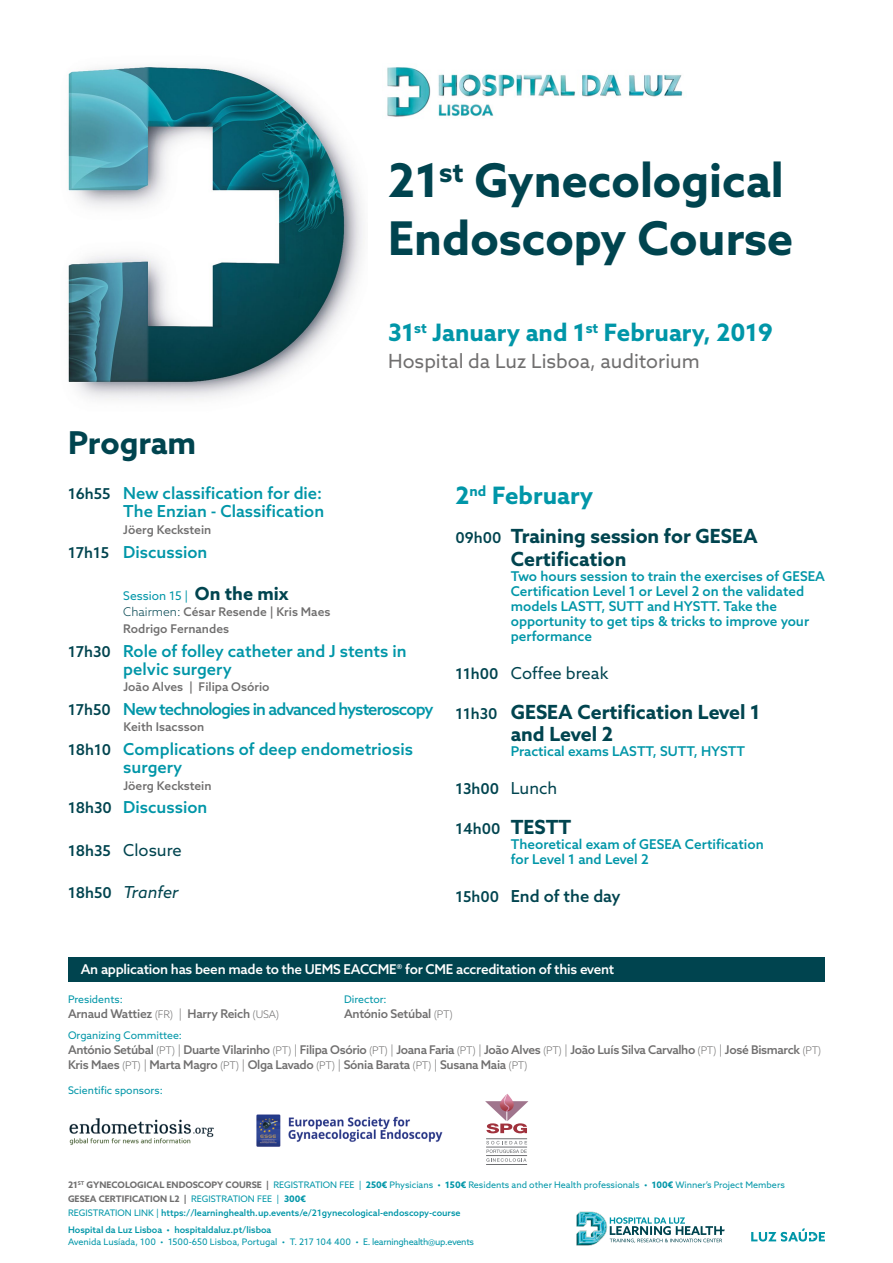
<style>
.page{position:relative;width:893px;height:1263px;background:#fff}
.page>*{position:absolute;margin:0;border:0;box-sizing:border-box;transform-origin:0 0}
.t1{font:700 46.5px/57px "Azo Sans";color:#00444f}
.t2{font:700 31.5px "Azo Sans";letter-spacing:-.005em;color:#00444f}
.t3{font:700 24px "Azo Sans";color:#0096a8}
.t4{font:700 19.5px/22.5px "Azo Sans";color:#00444f}
.t5{font:19.5px "Azo Sans";color:#706f6f}
.t6{font:500 16.5px/18px "Azo Sans";color:#0096a8}
.t7{font:500 16.5px "Azo Sans";letter-spacing:-.05em;color:#0096a8}
.t8{font:16.5px "Azo Sans";color:#00444f}
.t9{font:500 16.5px "Azo Sans";color:#00444f}
.t10{font:italic 16.5px "Azo Sans";color:#00444f}
.t11{font:500 15px "Azo Sans";color:#00444f}
.t12{font:500 13.5px/15px "Azo Sans";color:#0096a8}
.t13{font:500 13.5px "Azo Sans";letter-spacing:-.02em;color:#fff}
.t14{font:500 12px/15px "Azo Sans";letter-spacing:-.025em;color:#706f6f}
.t15{font:500 12px/16.5px "Azo Sans";color:#706f6f}
.t16{font:10.5px "Azo Sans";color:#0096a8}
.t17{font:9px/14px "Azo Sans";color:#0096a8}
.t18{font:500 9px "Azo Sans";color:#0096a8}
.s1{font-size:15px;color:#00444f}
.s2{font-weight:400;color:#0096a8}
.s3{font-weight:700;font-size:18px;color:#00444f}
.s4{font-weight:300;color:#00444f}
.s5{font-weight:500;font-size:15px}
.s6{font-weight:500;font-style:normal;font-size:15px}
.s7{font-weight:400;font-size:16.5px}
.s8{font-weight:700;font-size:19.5px}
.s9{font-size:15px}
.s10{font-weight:300;font-size:10.5px}
.s11{font-weight:300}
.s12{font-weight:700;color:#706f6f}
.s13{font-weight:700}
.s14{font-weight:500}
</style>
<div class="page">
<img style="left:387px;top:67px;width:296px;height:50px">
<img style="left:68px;top:65px;width:296px;height:335px">
<svg style="left:751px;top:1228px;width:74px;height:13px"></svg>
<svg style="left:612px;top:1217px;width:113px;height:26px"></svg>
<img style="left:576px;top:1211px;width:36px;height:35px">
<svg style="left:486px;top:1141px;width:41px;height:21px"></svg>
<hr style="left:486px;top:1147px;width:41px;height:1px;background:#6d6e71">
<hr style="left:486px;top:1138px;width:41px;height:1px;background:#6d6e71">
<hr style="left:486px;top:1155px;width:41px;height:1px;background:#6d6e71">
<hr style="left:486px;top:1164px;width:41px;height:1px;background:#6d6e71">
<svg style="left:485px;top:1094px;width:43px;height:39px"></svg>
<img style="left:69px;top:1118px;width:145px;height:27px">
<div style="left:68px;top:957px;width:757px;height:24px;background:#00444f"></div>
<img style="left:257px;top:1115px;width:186px;height:31px">
<h1 class="t1" style="left:388px;top:152px;width:407px">21<sup>st</sup> Gynecological<br>Endoscopy Course</h1>
<h2 class="t2" style="left:68px;top:422px;width:130px">Program</h2>
<h3 class="t3" style="left:388px;top:316px;width:386px">31<sup>st</sup> January and 1<sup>st</sup> February, 2019</h3>
<h3 class="t5" style="left:388px;top:348px;width:313px">Hospital da Luz Lisboa, auditorium</h3>
<h3 class="t6" style="left:68px;top:484px;width:258px;text-align:right"><span class="s1">16h55</span> New classification for die:<br>The Enzian - Classification</h3>
<h3 class="t15" style="left:123px;top:521px;width:90px">Jöerg Keckstein</h3>
<h3 class="t6" style="left:68px;top:542px;width:141px"><span class="s1">17h15</span> Discussion</h3>
<h3 class="t15" style="left:123px;top:587px;width:209px"><span class="s2">Session 15 |</span> <span class="s3">On the mix<br></span><span class="s4">Chairmen:</span> César Resende | Kris Maes<br>Rodrigo Fernandes</h3>
<h3 class="t6" style="left:123px;top:641px;width:285px;text-indent:-55px"><span class="s1">17h30</span> Role of folley catheter and J stents in pelvic surgery</h3>
<h3 class="t15" style="left:124px;top:678px;width:148px">João Alves | Filipa Osório</h3>
<h3 class="t7" style="left:68px;top:698px;width:367px"><span class="s1">17h50</span> New technologies in advanced hysteroscopy</h3>
<h3 class="t15" style="left:124px;top:719px;width:82px">Keith Isacsson</h3>
<h3 class="t6" style="left:123px;top:740px;width:291px;text-indent:-55px"><span class="s1">18h10</span> Complications of deep endometriosis surgery</h3>
<h3 class="t15" style="left:124px;top:777px;width:90px">Jöerg Keckstein</h3>
<h3 class="t6" style="left:68px;top:798px;width:141px"><span class="s1">18h30</span> Discussion</h3>
<h3 class="t8" style="left:68px;top:839px;width:115px"><span class="s5">18h35</span> Closure</h3>
<h3 class="t10" style="left:68px;top:881px;width:112px"><span class="s6">18h50</span> Tranfer</h3>
<h3 class="t3" style="left:455px;top:479px;width:139px">2<sup>nd</sup> February</h3>
<h3 class="t4" style="left:511px;top:525px;width:248px;text-indent:-55px"><span class="s5">09h00</span> Training session for GESEA<br>Certification</h3>
<h3 class="t12" style="left:511px;top:568px;width:316px">Two hours session to train the exercises of GESEA Certification Level 1 or Level 2 on the validated models LASTT, SUTT and HYSTT. Take the opportunity to get tips &amp; tricks to improve your performance</h3>
<h3 class="t8" style="left:455px;top:662px;width:154px"><span class="s5">11h00</span> Coffee break</h3>
<h3 class="t4" style="left:511px;top:700px;width:251px;text-indent:-55px"><span class="s5">11h30</span> GESEA Certification Level 1 and Level 2</h3>
<h3 class="t12" style="left:511px;top:743px;width:236px">Practical exams LASTT, SUTT, HYSTT</h3>
<h3 class="t11" style="left:455px;top:779px;width:103px">13h00 <span class="s7">Lunch</span></h3>
<h3 class="t11" style="left:455px;top:818px;width:117px">14h00 <span class="s8">TESTT</span></h3>
<h3 class="t12" style="left:511px;top:836px;width:254px">Theoretical exam of GESEA Certification for Level 1 and Level 2</h3>
<h3 class="t9" style="left:455px;top:885px;width:167px"><span class="s9">15h00</span> End of the day</h3>
<h3 class="t13" style="left:81px;top:960px;width:535px">An application has been made to the UEMS EACCME® for CME accreditation of this event</h3>
<p class="t16" style="left:68px;top:992px;width:56px">Presidents:</p>
<p class="t16" style="left:344px;top:992px;width:44px">Director:</p>
<h3 class="t14" style="left:68px;top:1006px;width:213px">Arnaud Wattiez <span class="s10">(FR)</span> <span class="s11">|</span> Harry Reich <span class="s10">(USA)</span></h3>
<h3 class="t14" style="left:344px;top:1006px;width:110px">António Setúbal <span class="s10">(PT)</span></h3>
<p class="t16" style="left:68px;top:1029px;width:115px">Organizing Committee:</p>
<p class="t14" style="left:68px;top:1042px;width:755px">António Setúbal <span class="s10">(PT)</span> <span class="s11">|</span> Duarte Vilarinho <span class="s10">(PT)</span> <span class="s11">|</span> Filipa Osório <span class="s10">(PT)</span> <span class="s11">|</span> Joana Faria <span class="s10">(PT)</span> <span class="s11">|</span> João Alves <span class="s10">(PT)</span> <span class="s11">|</span> João Luís Silva Carvalho <span class="s10">(PT)</span> <span class="s11">|</span> José Bismarck <span class="s10">(PT)<br></span>Kris Maes <span class="s10">(PT)</span> <span class="s11">|</span> Marta Magro <span class="s10">(PT)</span> <span class="s11">|</span> Olga Lavado <span class="s10">(PT)</span> <span class="s11">|</span> Sónia Barata <span class="s10">(PT)</span> <span class="s11">|</span> Susana Maia <span class="s10">(PT)</span></p>
<p class="t16" style="left:68px;top:1083px;width:96px">Scientific sponsors:</p>
<p class="t17" style="left:68px;top:1178px;width:718px"><span class="s12">21</span><sup>ST</sup> <span class="s12">GYNECOLOGICAL ENDOSCOPY COURSE |</span> REGISTRATION FEE | <span class="s13">250€</span> Physicians <span class="s14">•</span> <span class="s13">150€</span> Residents and other Health professionals <span class="s14">•</span> <span class="s13">100€</span> Winner’s Project Members<br><span class="s12">GESEA CERTIFICATION L2 |</span> REGISTRATION FEE | <span class="s13">300€<br></span>REGISTRATION LINK | <span class="s14">https://learninghealth.up.events/e/21gynecological-endoscopy-course</span></p>
<p class="t18" style="left:68px;top:1223px;width:205px">Hospital da Luz Lisboa • hospitaldaluz.pt/lisboa</p>
<p class="t17" style="left:68px;top:1234px;width:408px">Avenida Lusíada, 100 • 1500-650 Lisboa, Portugal • T. 217 104 400 • E. learninghealth@up.events</p>
</div>
